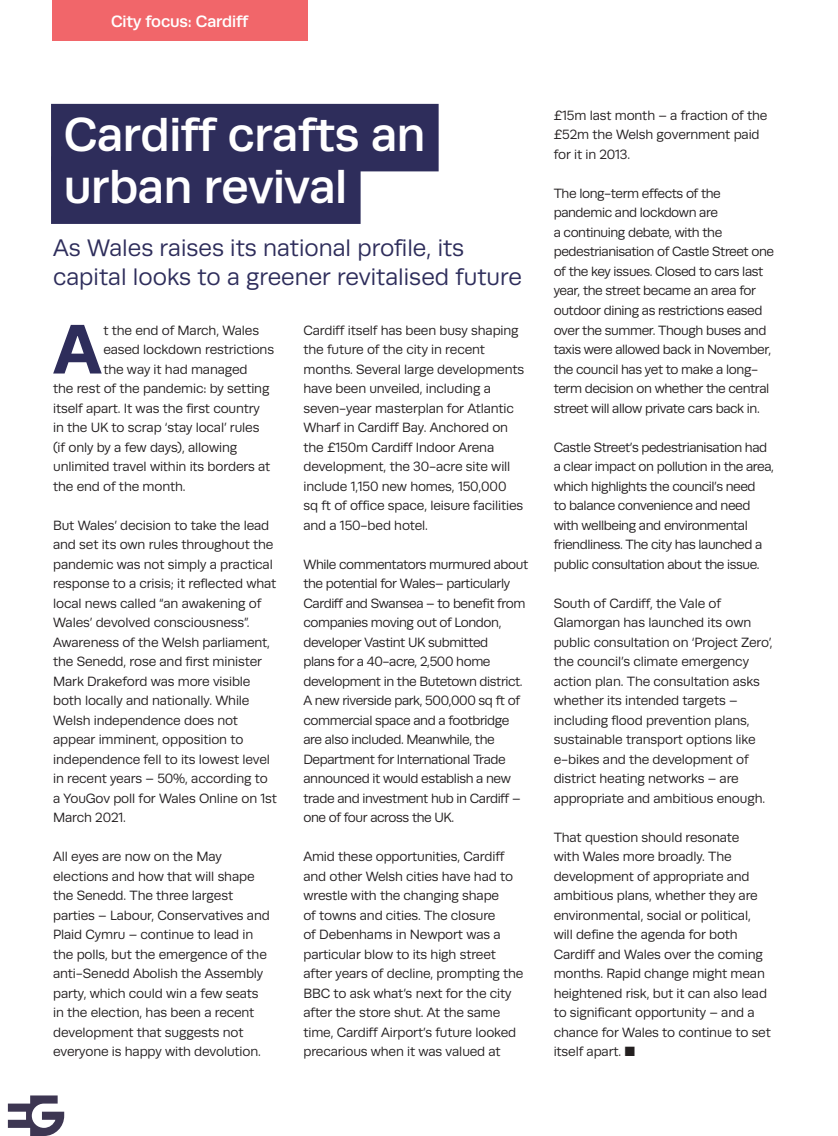
<style>
.page{position:relative;width:838px;height:1136px;background:#fff}
.page>*{position:absolute;margin:0;border:0;box-sizing:border-box;transform-origin:0 0}
.EGNEW_drop_1st_par{font:700 70.05px "Runda";color:#2e2d5b}
.EG_NEW_heading_32pt{font:500 48px "Runda";letter-spacing:-.01em;color:#fff}
.EGNEW_standfirst{font:24px/28.8px "Runda";color:#2e2d5b}
.EGNEW_page_tab{font:500 16.5px "Runda";letter-spacing:-.01em;color:#fff}
.EGNEW_body{font:13.5px/19.5px "Runda";letter-spacing:-.01em;color:#231f20}
.EGNEW_body-2{font:13.5px/19.5px "Runda";letter-spacing:-.03em;color:#231f20}
.EGNEW_drop_1st_par-2{font:13.5px "Runda";letter-spacing:-.01em;color:#231f20}
</style>
<div class="page">
<hr style="left:837px;top:0;width:1px;height:1135px;background:#2e2d5b">
<div style="left:52px;top:0;width:255px;height:40px;background:#f1666a"></div>
<div style="left:51px;top:104px;width:387px;height:67px;background:#2e2d5b"></div>
<div style="left:51px;top:156px;width:309px;height:68px;background:#2e2d5b"></div>
<svg style="left:8px;top:1095px;width:56px;height:40px"></svg>
<p class="EGNEW_page_tab" style="left:111px;top:11px;width:139px">City focus: Cardiff</p>
<p class="EG_NEW_heading_32pt" style="left:64px;top:107px;width:363px">Cardiff crafts an</p>
<p class="EG_NEW_heading_32pt" style="left:64px;top:159px;width:285px">urban revival</p>
<p class="EGNEW_standfirst" style="left:53px;top:234px;width:470px">As Wales raises its national profile, its capital looks to a greener revitalised future</p>
<p class="EGNEW_drop_1st_par" style="left:54px;top:307px;width:49px">A</p>
<p class="EGNEW_drop_1st_par-2" style="left:103px;top:322px;width:157px">t the end of March, Wales</p>
<p class="EGNEW_drop_1st_par-2" style="left:103px;top:342px;width:172px">eased lockdown restrictions</p>
<p class="EGNEW_drop_1st_par-2" style="left:103px;top:361px;width:146px">the way it had managed</p>
<p class="EGNEW_drop_1st_par-2" style="left:53px;top:381px;width:218px">the rest of the pandemic: by setting</p>
<p class="EGNEW_drop_1st_par-2" style="left:53px;top:400px;width:208px">itself apart. It was the first country</p>
<p class="EGNEW_drop_1st_par-2" style="left:53px;top:420px;width:208px">in the UK to scrap ‘stay local’ rules</p>
<p class="EGNEW_drop_1st_par-2" style="left:53px;top:439px;width:185px">(if only by a few days), allowing</p>
<p class="EGNEW_drop_1st_par-2" style="left:53px;top:459px;width:219px">unlimited travel within its borders at</p>
<p class="EGNEW_drop_1st_par-2" style="left:53px;top:478px;width:134px">the end of the month.</p>
<p class="EGNEW_body" style="left:53px;top:515px;width:225px">But Wales’ decision to take the lead and set its own rules throughout the pandemic was not simply a practical response to a crisis; it reflected what local news called “an awakening of Wales’ devolved consciousness”.<br>Awareness of the Welsh parliament, the Senedd, rose and first minister Mark Drakeford was more visible both locally and nationally. While Welsh independence does not appear imminent, opposition to independence fell to its lowest level in recent years – 50%, according to a YouGov poll for Wales Online on 1st March 2021.</p>
<p class="EGNEW_body" style="left:53px;top:847px;width:218px">All eyes are now on the May elections and how that will shape the Senedd. The three largest parties – Labour, Conservatives and<br>Plaid Cymru – continue to lead in the polls, but the emergence of the anti-Senedd Abolish the Assembly party, which could win a few seats in the election, has been a recent development that suggests not everyone is happy with devolution.</p>
<p class="EGNEW_body" style="left:303px;top:320px;width:222px">Cardiff itself has been busy shaping the future of the city in recent months. Several large developments have been unveiled, including a seven-year masterplan for Atlantic Wharf in Cardiff Bay. Anchored on the £150m Cardiff Indoor Arena development, the 30-acre site will include 1,150 new homes, 150,000 sq ft of office space, leisure facilities and a 150-bed hotel.</p>
<p class="EGNEW_body-2" style="left:303px;top:554px;width:226px">While commentators murmured about the potential for Wales– particularly Cardiff and Swansea – to benefit from companies moving out of London, developer Vastint UK submitted<br>plans for a 40-acre, 2,500 home development in the Butetown district.<br>A new riverside park, 500,000 sq ft of commercial space and a footbridge are also included. Meanwhile, the Department for International Trade announced it would establish a new trade and investment hub in Cardiff – one of four across the UK.</p>
<p class="EGNEW_body" style="left:303px;top:847px;width:221px">Amid these opportunities, Cardiff and other Welsh cities have had to wrestle with the changing shape<br>of towns and cities. The closure<br>of Debenhams in Newport was a particular blow to its high street after years of decline, prompting the BBC to ask what’s next for the city after the store shut. At the same time, Cardiff Airport’s future looked precarious when it was valued at</p>
<p class="EGNEW_body" style="left:553px;top:106px;width:215px">£15m last month – a fraction of the £52m the Welsh government paid for it in 2013.</p>
<p class="EGNEW_body-2" style="left:553px;top:184px;width:222px">The long-term effects of the pandemic and lockdown are<br>a continuing debate, with the pedestrianisation of Castle Street one of the key issues. Closed to cars last year, the street became an area for outdoor dining as restrictions eased over the summer. Though buses and taxis were allowed back in November, the council has yet to make a long&shy;term decision on whether the central street will allow private cars back in.</p>
<p class="EGNEW_body-2" style="left:553px;top:437px;width:222px">Castle Street’s pedestrianisation had a clear impact on pollution in the area, which highlights the council’s need<br>to balance convenience and need with wellbeing and environmental friendliness. The city has launched a public consultation about the issue.</p>
<p class="EGNEW_body" style="left:553px;top:593px;width:220px">South of Cardiff, the Vale of Glamorgan has launched its own public consultation on ‘Project Zero’, the council’s climate emergency action plan. The consultation asks whether its intended targets – including flood prevention plans, sustainable transport options like e-bikes and the development of district heating networks – are appropriate and ambitious enough.</p>
<p class="EGNEW_body" style="left:553px;top:827px;width:219px">That question should resonate<br>with Wales more broadly. The development of appropriate and ambitious plans, whether they are environmental, social or political, will define the agenda for both<br>Cardiff and Wales over the coming months. Rapid change might mean heightened risk, but it can also lead to significant opportunity – and a chance for Wales to continue to set itself apart. ■</p>
</div>
